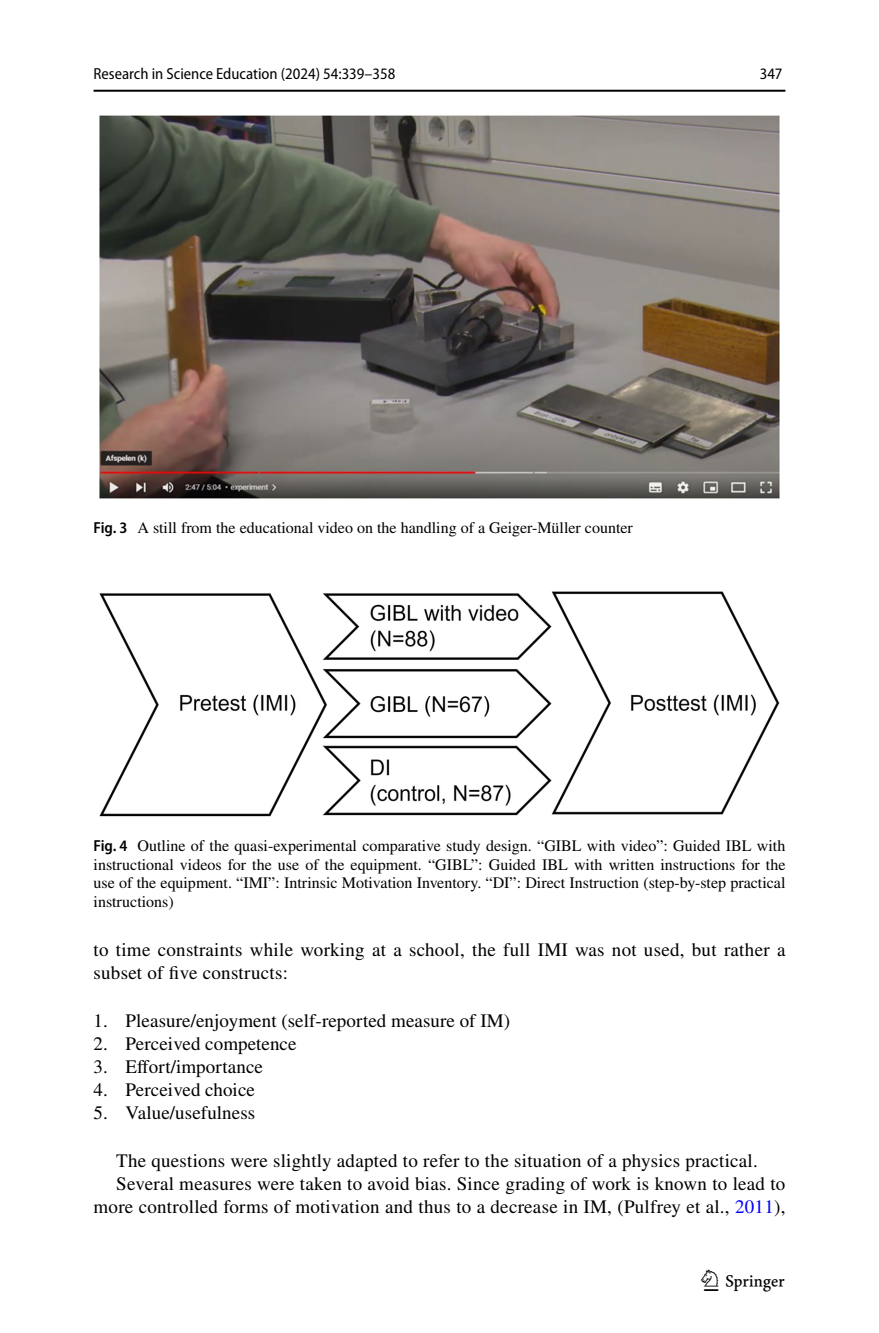
<style>
.page{position:relative;width:879px;height:1333px;background:#fff}
.page>*{position:absolute;margin:0;border:0;box-sizing:border-box;transform-origin:0 0}
.t1{font:30px "Springnew Regular 5";color:#000}
.t2{font:19px/23px "STIX";letter-spacing:.015em;color:#000}
.t3{font:16px/18.4px "STIX";color:#000;text-align:justify}
.t4{font:semi-condensed 16px "Myriad Pro";color:#000}
.s1{font-family:"Myriad Pro";font-weight:600;font-stretch:semi-condensed}
.s2{color:#00f}
</style>
<div class="page">
<hr style="left:94px;top:90px;width:691px;height:2px;background:#000">
<img style="left:99px;top:116px;width:681px;height:382px">
<img style="left:99px;top:591px;width:681px;height:225px">
<p class="t4" style="left:94px;top:65px;width:303px">Research in Science Education (2024) 54:339–358</p>
<p class="t4" style="left:760px;top:65px;width:24px">347</p>
<p class="t3" style="left:94px;top:519px;width:541px"><span class="s1">Fig. 3</span> A still from the educational video on the handling of a Geiger-Müller counter</p>
<p class="t3" style="left:94px;top:837px;width:693px"><span class="s1">Fig. 4</span> Outline of the quasi-experimental comparative study design. “GIBL with video”: Guided IBL with instructional videos for the use of the equipment. “GIBL”: Guided IBL with written instructions for the use of the equipment. “IMI”: Intrinsic Motivation Inventory. “DI”: Direct Instruction (step-by-step practical instructions)</p>
<p class="t2" style="left:94px;top:939px;width:693px">to time constraints while working at a school, the full IMI was not used, but rather a subset of five constructs:</p>
<p class="t2" style="left:94px;top:1010px;width:418px">1. Pleasure/enjoyment (self-reported measure of IM)</p>
<p class="t2" style="left:94px;top:1033px;width:205px">2. Perceived competence</p>
<p class="t2" style="left:94px;top:1056px;width:171px">3. Effort/importance</p>
<p class="t2" style="left:94px;top:1079px;width:163px">4. Perceived choice</p>
<p class="t2" style="left:94px;top:1102px;width:163px">5. Value/usefulness</p>
<p class="t2" style="left:116px;top:1150px;width:643px">The questions were slightly adapted to refer to the situation of a physics practical.</p>
<p class="t2" style="left:116px;top:1173px;width:671px">Several measures were taken to avoid bias. Since grading of work is known to lead to</p>
<p class="t2" style="left:94px;top:1196px;width:693px">more controlled forms of motivation and thus to a decrease in IM, (Pulfrey et al., <span class="s2">2011</span>),</p>
<h1 class="t1" style="left:704px;top:1269px;width:83px">1 3</h1>
</div>
